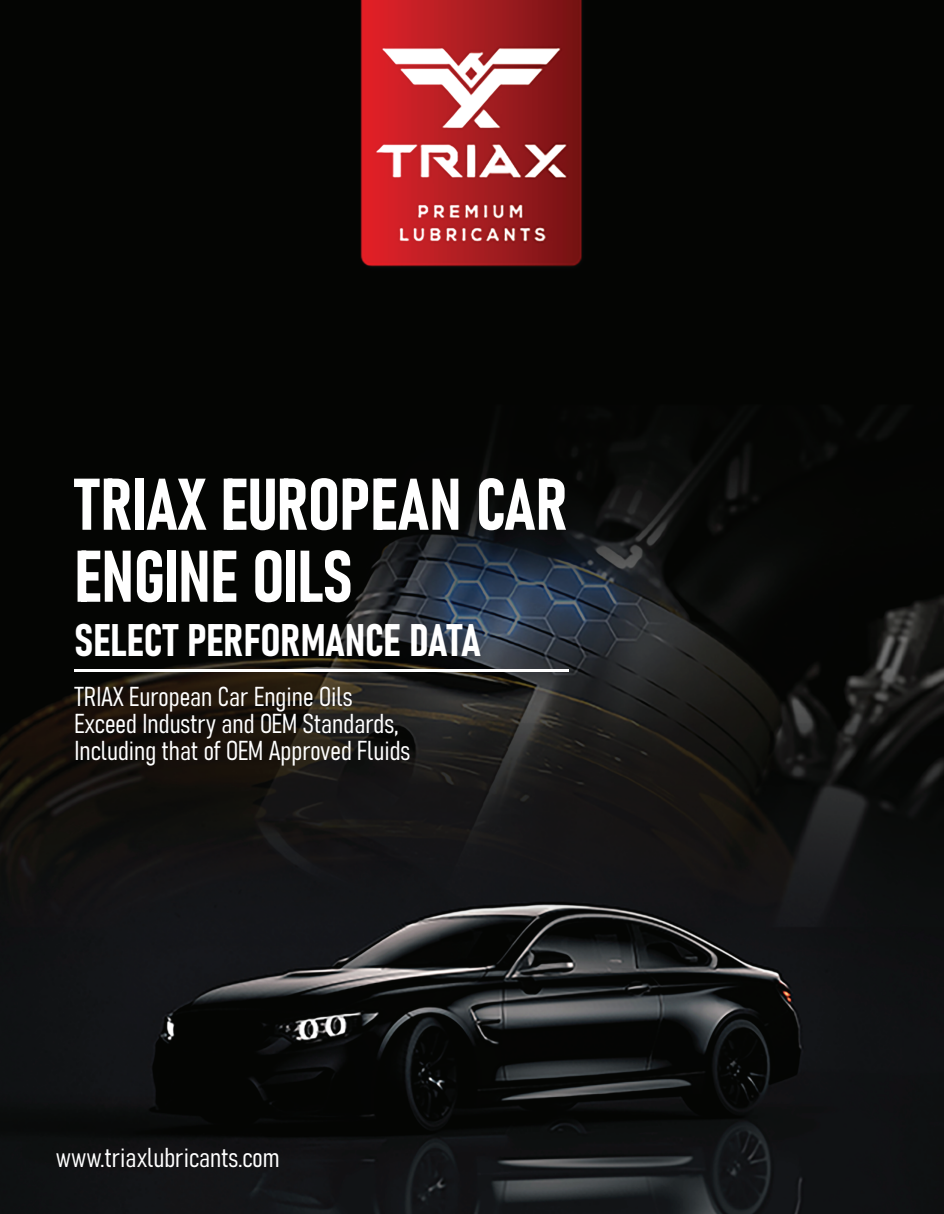
<style>
.page{position:relative;width:944px;height:1214px;background:#fff}
.page>*{position:absolute;margin:0;border:0;box-sizing:border-box;transform-origin:0 0}
.t1{font:72px/72px "Bahnschrift";color:#fff}
.t2{font:45px "Bahnschrift";color:#fff}
.t3{font:27px/27px "Bahnschrift";color:#fff}
</style>
<div class="page">
<img style="left:0;top:0;width:944px;height:1214px">
<hr style="left:74px;top:669px;width:495px;height:3px;background:#fff">
<h1 class="t1" style="left:74px;top:463px;width:495px">TRIAX EUROPEAN CAR<br>ENGINE OILS</h1>
<h2 class="t2" style="left:74px;top:606px;width:408px">SELECT PERFORMANCE DATA</h2>
<p class="t3" style="left:74px;top:681px;width:337px">TRIAX European Car Engine Oils<br>Exceed Industry and OEM Standards,<br>Including that of OEM Approved Fluids</p>
<p class="t3" style="left:56px;top:1142px;width:225px">www.triaxlubricants.com</p>
</div>
